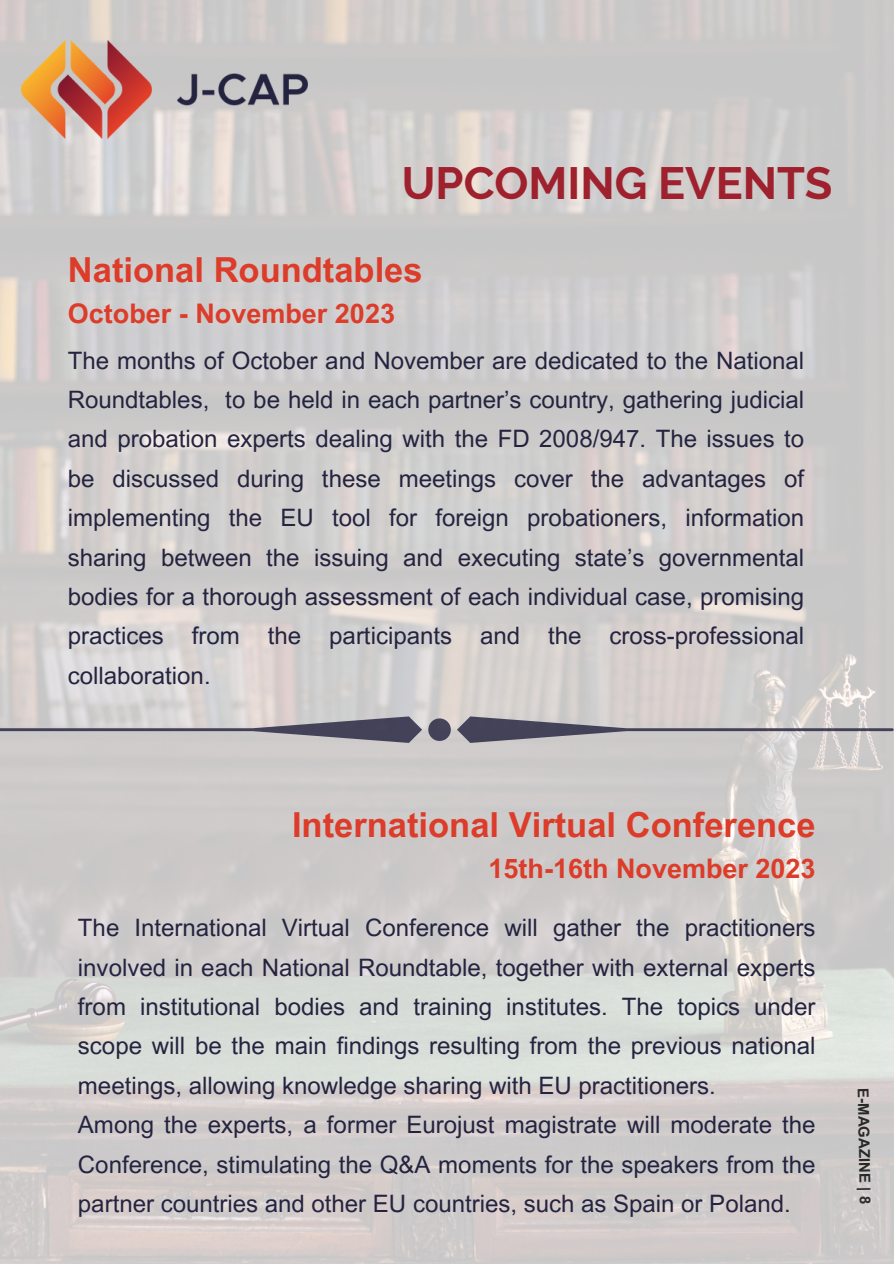
<style>
.page{position:relative;width:894px;height:1264px;background:#fff}
.page>*{position:absolute;margin:0;border:0;box-sizing:border-box;transform-origin:0 0}
.t1{font:700 45px "Raleway";color:#9e212d}
.t2{font:700 34.5px "Arial MT Pro";color:#dc3c29}
.t3{font:700 27px "Arial MT Pro";color:#dc3c29}
.t4{font:24px/39.3px "Arial MT Pro";color:#252440;text-align:justify}
.t5{font:700 15px "Arial MT Pro";color:#000}
</style>
<div class="page">
<img style="left:0;top:0;width:893px;height:1263px">
<img style="left:22px;top:40px;width:286px;height:98px">
<svg style="left:457px;top:716px;width:435px;height:27px;background:#a9a7ac"></svg>
<svg style="left:0;top:716px;width:422px;height:27px;background:#a9a6ac"></svg>
<svg style="left:428px;top:718px;width:22px;height:23px"></svg>
<h1 class="t1" style="left:402px;top:157px;width:432px">UPCOMING EVENTS</h1>
<h2 class="t2" style="left:68px;top:257px;width:356px">National Roundtables</h2>
<p class="t3" style="left:68px;top:303px;width:328px">October - November 2023</p>
<p class="t4" style="left:68px;top:343px;width:737px">The months of October and November are dedicated to the National Roundtables, to be held in each partner’s country, gathering judicial and probation experts dealing with the FD 2008/947. The issues to be discussed during these meetings cover the advantages of implementing the EU tool for foreign probationers, information sharing between the issuing and executing state’s governmental bodies for a thorough assessment of each individual case, promising practices from the participants and the cross-professional collaboration.</p>
<h2 class="t2" style="left:292px;top:812px;width:525px">International Virtual Conference</h2>
<p class="t3" style="left:488px;top:858px;width:328px">15th-16th November 2023</p>
<p class="t4" style="left:78px;top:911px;width:739px;text-align:left">The International Virtual Conference will gather the practitioners involved in each National Roundtable, together with external experts from institutional bodies and training institutes. The topics under scope will be the main findings resulting from the previous national meetings, allowing knowledge sharing with EU practitioners.<br>Among the experts, a former Eurojust magistrate will moderate the Conference, stimulating the Q&amp;A moments for the speakers from the partner countries and other EU countries, such as Spain or Poland.</p>
<p class="t5" style="left:868px;top:1087px;width:117px;rotate:89deg">E-MAGAZINE | 8</p>
</div>
